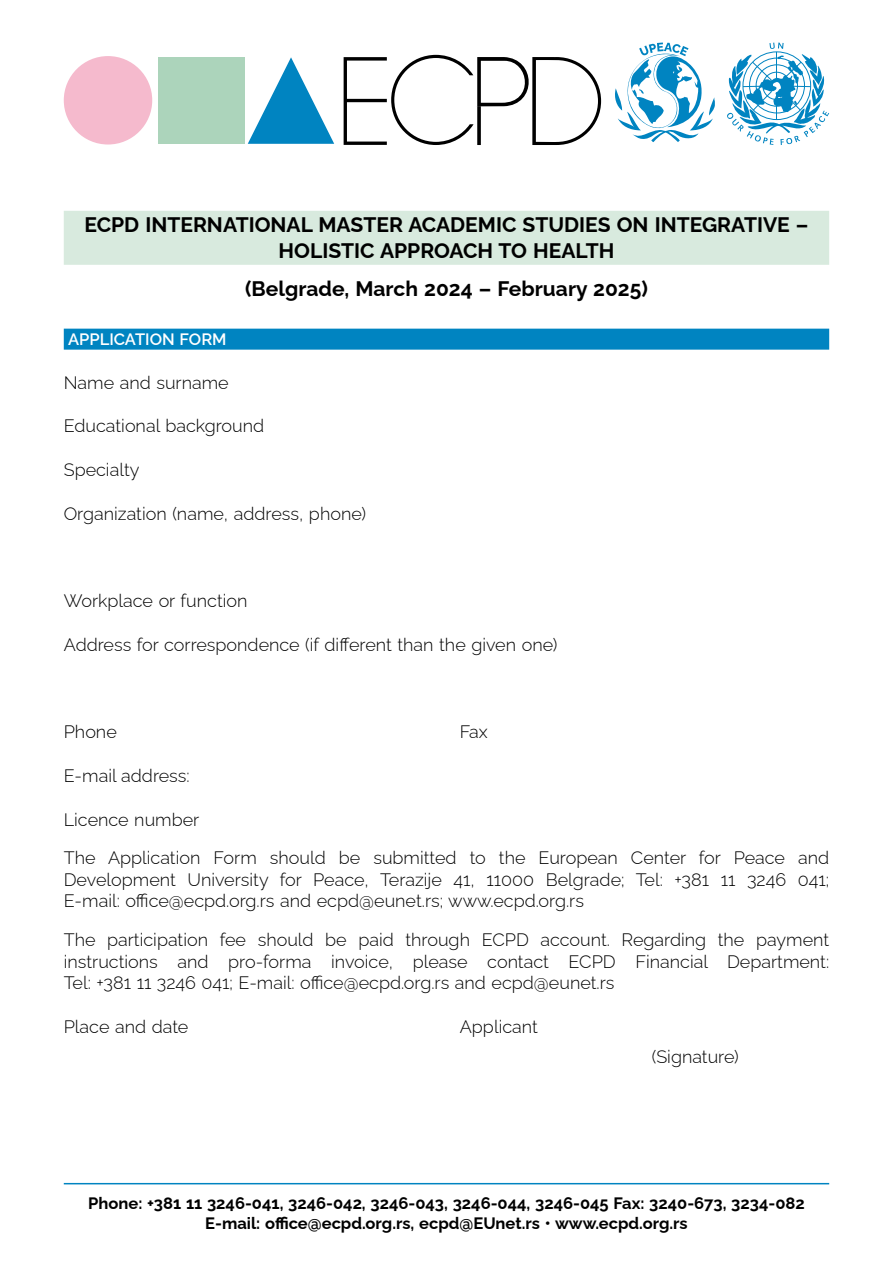
<style>
.page{position:relative;width:893px;height:1263px;background:#fff}
.page>*{position:absolute;margin:0;border:0;box-sizing:border-box;transform-origin:0 0}
.t1{font:700 21px/25.2px "Raleway";color:#000;text-align:center}
.t2{font:300 18px/21.6px "Raleway";color:#000}
.t3{font:700 16.5px/19.8px "Raleway";color:#000;text-align:center}
.t4{font:600 16.5px "Raleway";color:#fff}
</style>
<div class="page">
<svg style="left:344px;top:55px;width:257px;height:90px"></svg>
<div style="left:158px;top:57px;width:87px;height:87px;background:#acd4bb"></div>
<svg style="left:248px;top:57px;width:86px;height:87px"></svg>
<div style="left:64px;top:56px;width:88px;height:89px;background:#f5bacd;border-radius:50%"></div>
<svg style="left:727px;top:43px;width:102px;height:102px"></svg>
<svg style="left:615px;top:43px;width:100px;height:99px"></svg>
<hr style="left:64px;top:1183px;width:765px;height:1px;background:#0084c1">
<div style="left:64px;top:211px;width:765px;height:54px;background:#d8eade"></div>
<div style="left:64px;top:329px;width:765px;height:21px;background:#0084c1"></div>
<p class="t1" style="left:84px;top:210px;width:726px">ECPD INTERNATIONAL MASTER ACADEMIC STUDIES ON INTEGRATIVE –<br>HOLISTIC APPROACH TO HEALTH</p>
<p class="t1" style="left:245px;top:273px;width:404px">(Belgrade, March 2024 – February 2025)</p>
<p class="t4" style="left:68px;top:326px;width:160px">APPLICATION FORM</p>
<p class="t2" style="left:64px;top:369px;width:166px">Name and surname</p>
<p class="t2" style="left:64px;top:413px;width:202px">Educational background</p>
<p class="t2" style="left:64px;top:457px;width:77px">Specialty</p>
<p class="t2" style="left:64px;top:500px;width:304px">Organization (name, address, phone)</p>
<p class="t2" style="left:64px;top:588px;width:185px">Workplace or function</p>
<p class="t2" style="left:64px;top:632px;width:495px">Address for correspondence (if different than the given one)</p>
<p class="t2" style="left:64px;top:719px;width:55px">Phone</p>
<p class="t2" style="left:460px;top:719px;width:29px">Fax</p>
<p class="t2" style="left:64px;top:763px;width:127px">E-mail address:</p>
<p class="t2" style="left:64px;top:798px;width:767px;line-height:38.5px">Licence number<br>The Application Form should be submitted to the European Center for Peace and</p>
<p class="t2" style="left:64px;top:867px;width:767px">Development University for Peace, Terazije 41, 11000 Belgrade; Tel: +381 11 3246 041;<br>E-mail: office@ecpd.org.rs and ecpd@eunet.rs; www.ecpd.org.rs</p>
<p class="t2" style="left:64px;top:927px;width:767px;text-align:justify">The participation fee should be paid through ECPD account. Regarding the payment instructions and pro-forma invoice, please contact ECPD Financial Department:<br>Tel: +381 11 3246 041; E-mail: office@ecpd.org.rs and ecpd@eunet.rs</p>
<p class="t2" style="left:64px;top:1014px;width:126px">Place and date</p>
<p class="t2" style="left:460px;top:1014px;width:80px">Applicant</p>
<p class="t2" style="left:652px;top:1044px;width:89px">(Signature)</p>
<p class="t3" style="left:88px;top:1192px;width:718px">Phone: +381 11 3246-041, 3246-042, 3246-043, 3246-044, 3246-045 Fax: 3240-673, 3234-082<br>E-mail: office@ecpd.org.rs, ecpd@EUnet.rs • www.ecpd.org.rs</p>
</div>
